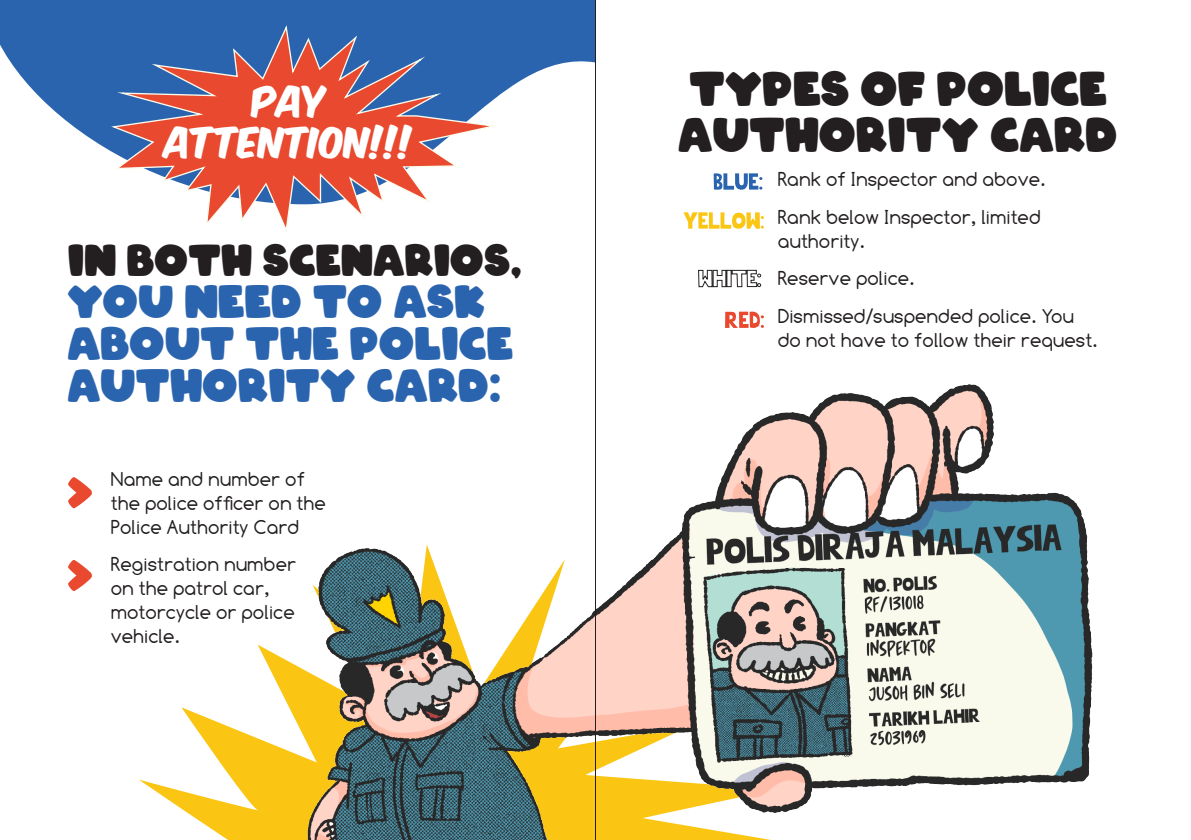
<style>
.page{position:relative;width:1191px;height:840px;background:#fff}
.page>*{position:absolute;margin:0;border:0;box-sizing:border-box;transform-origin:0 0}
.t1{font:45.8px/45.8px "ARCO";color:#231f20}
.t2{font:44px/42px "ARCO";color:#2b64ae}
.t3{font:42px "ARCO";color:#231f20}
.t4{font:36px/41px "Komika Axis";color:#fff;text-align:center}
.BODY_TEKS_3{font:20px/24px "Comfortaa";color:#231f20}
</style>
<div class="page">
<svg style="left:139px;top:644px;width:129px;height:195px"></svg>
<svg style="left:0;top:0;width:595px;height:150px;fill:#2b64ae"></svg>
<svg style="left:109px;top:26px;width:392px;height:206px"></svg>
<img style="left:268px;top:384px;width:825px;height:455px">
<hr style="left:595px;top:0;width:1px;height:839px;background:#231f20">
<svg style="left:68px;top:477px;width:24px;height:31px"></svg>
<svg style="left:68px;top:559px;width:24px;height:32px"></svg>
<svg style="left:713px;top:173px;width:49px;height:16px"></svg>
<svg style="left:683px;top:212px;width:81px;height:16px"></svg>
<svg style="left:698px;top:269px;width:63px;height:18px"></svg>
<svg style="left:725px;top:311px;width:39px;height:17px"></svg>
<p class="t4" style="left:165px;top:84px;width:250px">PAY<br>ATTENTION!!!</p>
<p class="t3" style="left:68px;top:237px;width:455px">IN BOTH SCENARIOS,</p>
<p class="t2" style="left:68px;top:282px;width:447px">YOU NEED TO ASK<br>ABOUT THE POLICE<br>AUTHORITY CARD:</p>
<p class="BODY_TEKS_3" style="left:111px;top:466px;width:216px">Name and number of the police officer on the<br>Police Authority Card</p>
<p class="BODY_TEKS_3" style="left:111px;top:552px;width:187px">Registration number on the patrol car, motorcycle or police vehicle.</p>
<p class="t1" style="left:679px;top:67px;width:441px">TYPES OF POLICE<br>AUTHORITY CARD</p>
<p class="BODY_TEKS_3" style="left:778px;top:167px;width:269px">Rank of Inspector and above.</p>
<p class="BODY_TEKS_3" style="left:778px;top:204px;width:264px">Rank below Inspector, limited authority.</p>
<p class="BODY_TEKS_3" style="left:778px;top:266px;width:138px">Reserve police.</p>
<p class="BODY_TEKS_3" style="left:778px;top:303px;width:321px">Dismissed/suspended police. You do not have to follow their request.</p>
</div>
